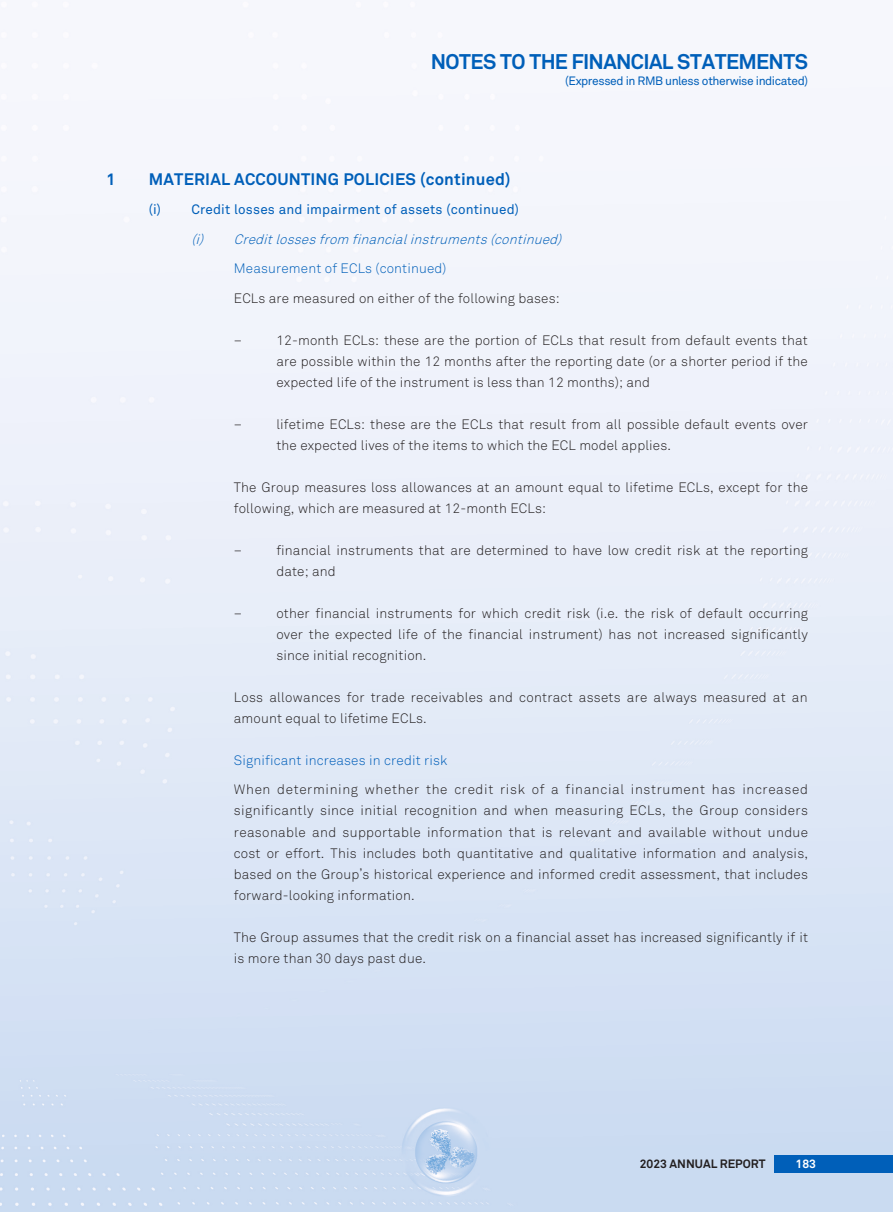
<style>
.page{position:relative;width:893px;height:1212px;background:#fff}
.page>*{position:absolute;margin:0;border:0;box-sizing:border-box;transform-origin:0 0}
.t1{font:700 21px "Akkurat Pro";letter-spacing:-.03em;color:#005fb9}
.t2{font:700 16.5px "Akkurat Pro";letter-spacing:.01em;color:#005fb9}
.t3{font:13.5px/21px "Akkurat Light Pro";letter-spacing:.01em;color:#231f20}
.t4{font:13.5px "Akkurat Light Pro";letter-spacing:.01em;color:#005fb9}
.t5{font:italic 13.5px "Akkurat Light Pro";color:#005fb9}
.t6{font:13.5px "Akkurat Pro";letter-spacing:.015em;color:#005fb9}
.t7{font:12px "Akkurat Pro";letter-spacing:-.03em;color:#005fb9}
.t8{font:700 12px "Akkurat Pro";color:#231f20}
.t9{font:700 12px "Akkurat Pro";color:#fff}
</style>
<div class="page">
<div style="left:774px;top:1155px;width:119px;height:18px;background:#005fb9"></div>
<h1 class="t1" style="left:431px;top:49px;width:379px">NOTES TO THE FINANCIAL STATEMENTS</h1>
<p class="t7" style="left:565px;top:74px;width:244px">(Expressed in RMB unless otherwise indicated)</p>
<p class="t2" style="left:106px;top:169px;width:11px">1</p>
<p class="t2" style="left:149px;top:169px;width:363px">MATERIAL ACCOUNTING POLICIES (continued)</p>
<p class="t6" style="left:149px;top:202px;width:372px">(i) Credit losses and impairment of assets (continued)</p>
<p class="t5" style="left:191px;top:231px;width:376px">(i) Creditlossesfrom financialinstruments(continued)</p>
<p class="t4" style="left:234px;top:261px;width:214px">Measurement of ECLs (continued)</p>
<p class="t3" style="left:234px;top:288px;width:327px">ECLs are measured on either of the following bases:</p>
<p class="t3" style="left:234px;top:330px;width:10px">–</p>
<p class="t3" style="left:276px;top:330px;width:533px;text-align:justify">12-month ECLs: these are the portion of ECLs that result from default events that are possible within the 12 months after the reporting date (or a shorter period if the expected life of the instrument is less than 12 months); and</p>
<p class="t3" style="left:234px;top:414px;width:10px">–</p>
<p class="t3" style="left:276px;top:414px;width:533px">lifetime ECLs: these are the ECLs that result from all possible default events over the expected lives of the items to which the ECL model applies.</p>
<p class="t3" style="left:234px;top:477px;width:576px">The Group measures loss allowances at an amount equal to lifetime ECLs, except for the following, which are measured at 12-month ECLs:</p>
<p class="t3" style="left:234px;top:540px;width:10px">–</p>
<p class="t3" style="left:276px;top:540px;width:533px">financial instruments that are determined to have low credit risk at the reporting date; and</p>
<p class="t3" style="left:234px;top:603px;width:10px">–</p>
<p class="t3" style="left:276px;top:603px;width:533px;text-align:justify">other financial instruments for which credit risk (i.e. the risk of default occurring over the expected life of the financial instrument) has not increased significantly since initial recognition.</p>
<p class="t3" style="left:234px;top:687px;width:575px">Loss allowances for trade receivables and contract assets are always measured at an amount equal to lifetime ECLs.</p>
<p class="t4" style="left:234px;top:752px;width:215px">Significant increases in credit risk</p>
<p class="t3" style="left:234px;top:779px;width:576px;text-align:justify">When determining whether the credit risk of a financial instrument has increased significantly since initial recognition and when measuring ECLs, the Group considers reasonable and supportable information that is relevant and available without undue cost or effort. This includes both quantitative and qualitative information and analysis, based on the Group’s historical experience and informed credit assessment, that includes forward-looking information.</p>
<p class="t3" style="left:234px;top:926px;width:576px">The Group assumes that the credit risk on a financial asset has increased significantly if it is more than 30 days past due.</p>
<p class="t8" style="left:640px;top:1156px;width:127px">2023 ANNUAL REPORT</p>
<p class="t9" style="left:795px;top:1156px;width:22px">183</p>
</div>
